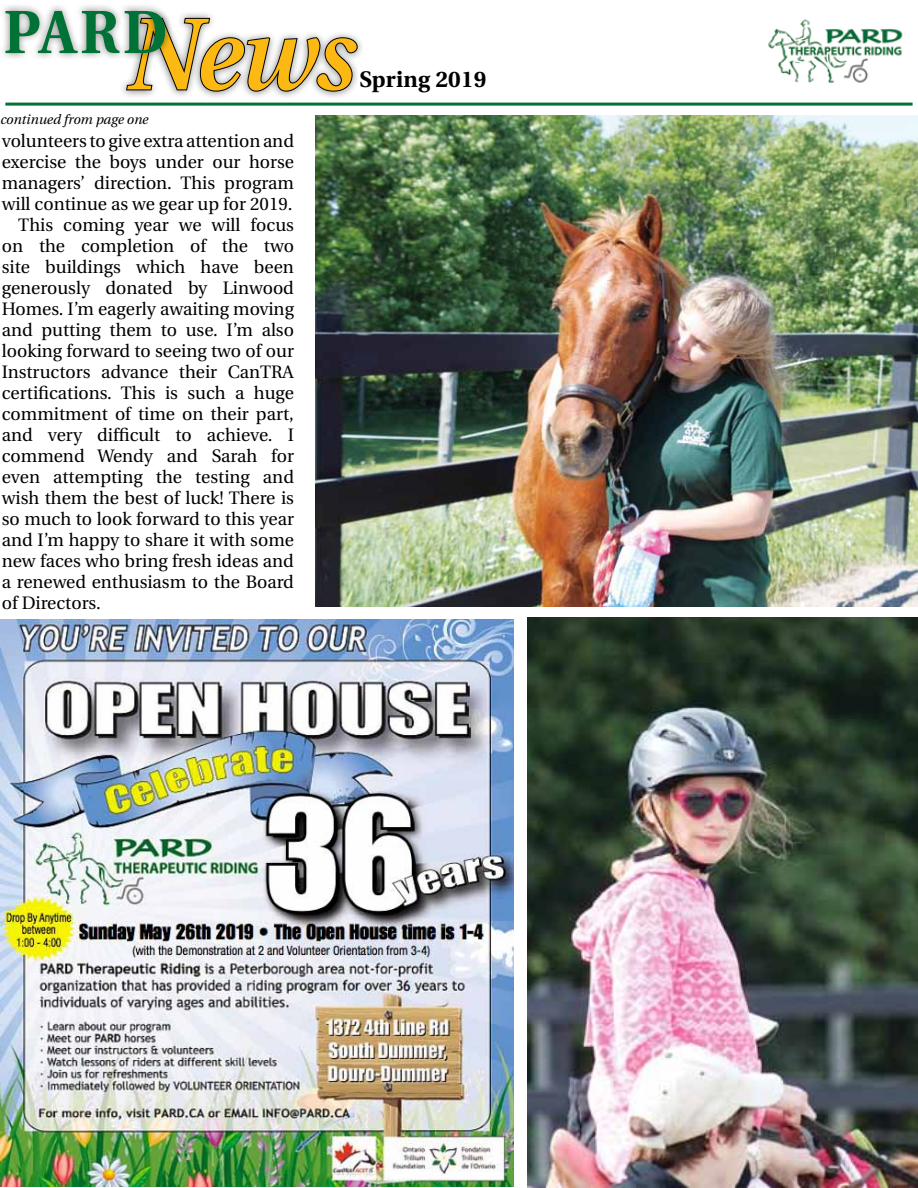
<style>
.page{position:relative;width:918px;height:1188px;background:#fff}
.page>*{position:absolute;margin:0;border:0;box-sizing:border-box;transform-origin:0 0}
.t1{font:italic 600 101.85px "Utopia";color:#fdb913;scale:.94 1}
.t2{font:700 60.9px "Utopia";color:#007236;scale:.95 1}
.t3{font:700 22.5px "Utopia";letter-spacing:.01em;color:#000}
.t4{font:18px "Utopia";color:#000}
.t5{font:italic 13.5px "Utopia";color:#000}
</style>
<div class="page">
<hr style="left:5px;top:103px;width:908px;height:3px;background:#007236">
<div style="left:118px;top:10px;width:248px;height:90px;background:#000;opacity:.5"></div>
<svg style="left:125px;top:17px;width:234px;height:76px"></svg>
<div style="left:0;top:3px;width:173px;height:58px;background:#000;opacity:.5"></div>
<img style="left:315px;top:115px;width:603px;height:492px">
<img style="left:527px;top:617px;width:391px;height:571px">
<img style="left:768px;top:19px;width:135px;height:64px">
<img style="left:0;top:619px;width:514px;height:567px">
<h2 class="t2" style="left:4px;top:-3px;width:174px">PARD</h2>
<h1 class="t1" style="left:124px;top:-3px;width:244px">News</h1>
<p class="t3" style="left:360px;top:67px;width:128px">Spring 2019</p>
<p class="t5" style="left:0;top:112px;width:150px">continued from page one</p>
<p class="t4" style="left:2px;top:131px;width:294px">volunteers to give extra attention and</p>
<p class="t4" style="left:2px;top:152px;width:294px">exercise the boys under our horse</p>
<p class="t4" style="left:2px;top:173px;width:294px">managers’ direction. This program</p>
<p class="t4" style="left:2px;top:194px;width:292px">will continue as we gear up for 2019.</p>
<p class="t4" style="left:18px;top:215px;width:277px">This coming year we will focus</p>
<p class="t4" style="left:2px;top:236px;width:294px">on the completion of the two</p>
<p class="t4" style="left:2px;top:257px;width:294px">site buildings which have been</p>
<p class="t4" style="left:2px;top:278px;width:294px">generously donated by Linwood</p>
<p class="t4" style="left:2px;top:299px;width:294px">Homes. I’m eagerly awaiting moving</p>
<p class="t4" style="left:2px;top:320px;width:294px">and putting them to use. I’m also</p>
<p class="t4" style="left:2px;top:341px;width:294px">looking forward to seeing two of our</p>
<p class="t4" style="left:2px;top:362px;width:294px">Instructors advance their CanTRA</p>
<p class="t4" style="left:2px;top:383px;width:294px">certifications. This is such a huge</p>
<p class="t4" style="left:2px;top:404px;width:294px">commitment of time on their part,</p>
<p class="t4" style="left:2px;top:425px;width:294px">and very difficult to achieve. I</p>
<p class="t4" style="left:2px;top:446px;width:294px">commend Wendy and Sarah for</p>
<p class="t4" style="left:2px;top:467px;width:294px">even attempting the testing and</p>
<p class="t4" style="left:2px;top:488px;width:294px">wish them the best of luck! There is</p>
<p class="t4" style="left:2px;top:509px;width:294px">so much to look forward to this year</p>
<p class="t4" style="left:2px;top:530px;width:294px">and I’m happy to share it with some</p>
<p class="t4" style="left:2px;top:551px;width:294px">new faces who bring fresh ideas and</p>
<p class="t4" style="left:2px;top:572px;width:294px">a renewed enthusiasm to the Board</p>
<p class="t4" style="left:2px;top:593px;width:100px">of Directors.</p>
</div>
